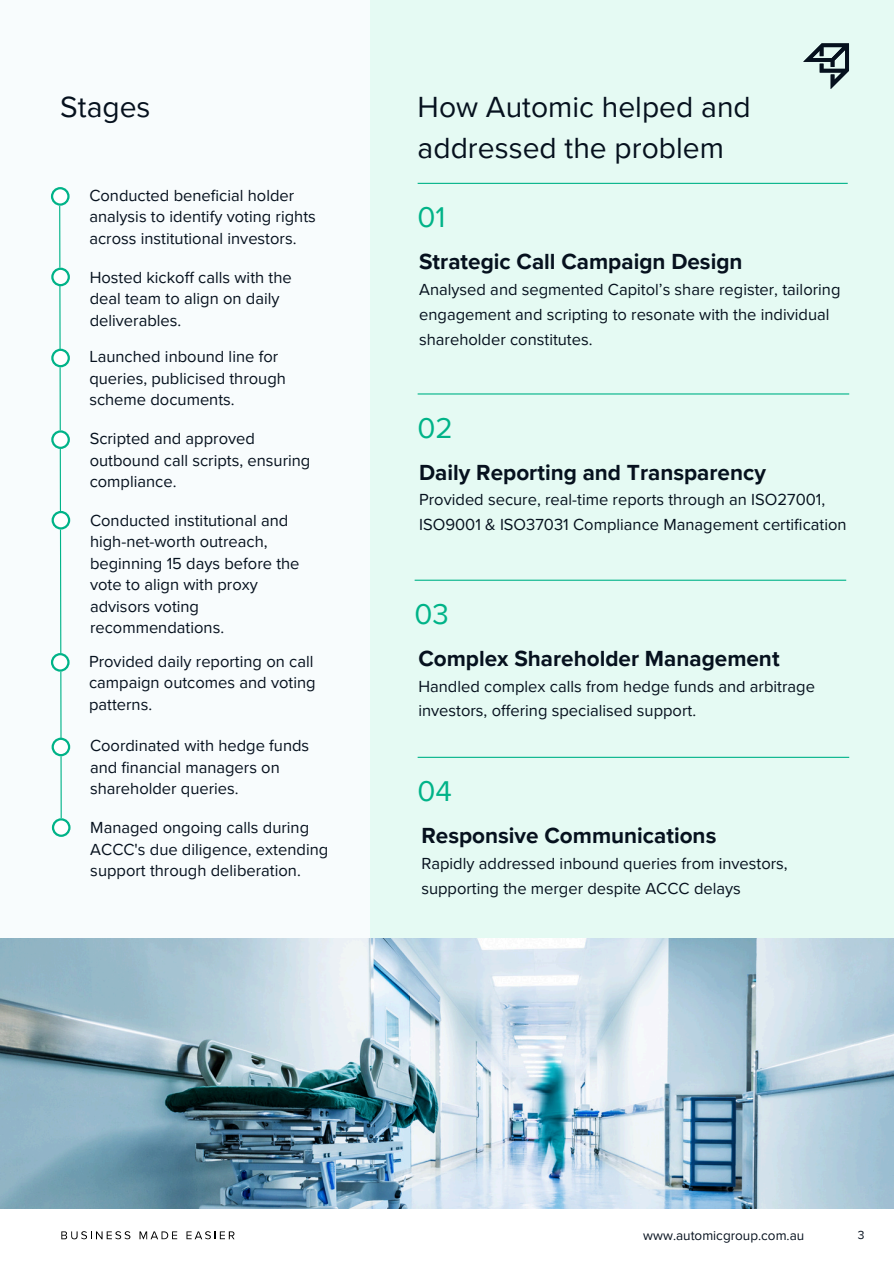
<style>
.page{position:relative;width:894px;height:1264px;background:#fff}
.page>*{position:absolute;margin:0;border:0;box-sizing:border-box;transform-origin:0 0}
.t1{font:30px/41.7px "Proxima Nova";color:#06111e}
.t2{font:29.4px "Proxima Nova";color:#00b388}
.t3{font:700 22.5px "Proxima Nova";color:#06111e}
.t4{font:16.5px/21.3px "Proxima Nova";color:#06111e}
.t5{font:13.5px "Proxima Nova";color:#06111e}
.t6{font:12px "Proxima Nova";color:#06111e}
</style>
<div class="page">
<div style="left:0;top:0;width:893px;height:1263px;background:#e5faf3"></div>
<div style="left:0;top:0;width:369px;height:1214px;background:#f8fcfd"></div>
<svg style="left:803px;top:43px;width:45px;height:46px"></svg>
<hr style="left:417px;top:183px;width:430px;height:1px;background:#00b388">
<div style="left:0;top:1209px;width:893px;height:54px;background:#fff"></div>
<svg style="left:61px;top:1231px;width:69px;height:8px"></svg>
<svg style="left:139px;top:1231px;width:38px;height:8px"></svg>
<svg style="left:186px;top:1231px;width:48px;height:8px"></svg>
<hr style="left:417px;top:393px;width:432px;height:1px;background:#00b388">
<img style="left:0;top:938px;width:893px;height:270px">
<hr style="left:414px;top:579px;width:432px;height:2px;background:#00b388">
<hr style="left:417px;top:756px;width:432px;height:2px;background:#00b388">
<svg style="left:51px;top:187px;width:20px;height:649px"></svg>
<h2 class="t1" style="left:60px;top:86px;width:92px">Stages</h2>
<h2 class="t4" style="left:89px;top:185px;width:228px">Conducted beneficial holder analysis to identify voting rights across institutional investors.</h2>
<h2 class="t4" style="left:90px;top:267px;width:203px">Hosted kickoff calls with the deal team to align on daily deliverables.</h2>
<h2 class="t4" style="left:89px;top:347px;width:198px">Launched inbound line for queries, publicised through scheme documents.</h2>
<p class="t4" style="left:90px;top:428px;width:222px">Scripted and approved outbound call scripts, ensuring compliance.</p>
<p class="t4" style="left:90px;top:510px;width:211px">Conducted institutional and high-net-worth outreach, beginning 15 days before the vote to align with proxy advisors voting recommendations.</p>
<h2 class="t4" style="left:89px;top:651px;width:228px">Provided daily reporting on call campaign outcomes and voting patterns.</h2>
<p class="t4" style="left:90px;top:735px;width:221px">Coordinated with hedge funds and financial managers on shareholder queries.</p>
<p class="t4" style="left:90px;top:817px;width:239px">Managed ongoing calls during<br>ACCC's due diligence, extending support through deliberation.</p>
<h2 class="t1" style="left:417px;top:86px;width:334px">How Automic helped and addressed the problem</h2>
<h2 class="t2" style="left:417px;top:200px;width:29px">01</h2>
<h2 class="t3" style="left:419px;top:249px;width:325px">Strategic Call Campaign Design</h2>
<h2 class="t4" style="left:419px;top:278px;width:422px;line-height:24.8px">Analysed and segmented Capitol’s share register, tailoring engagement and scripting to resonate with the individual shareholder constitutes.</h2>
<h2 class="t2" style="left:417px;top:410px;width:37px">02</h2>
<p class="t3" style="left:419px;top:459px;width:348px">Daily Reporting and Transparency</p>
<p class="t4" style="left:419px;top:488px;width:429px;line-height:24.8px">Provided secure, real-time reports through an ISO27001,<br>ISO9001 &amp; ISO37031 Compliance Management certification</p>
<h1 class="t2" style="left:414px;top:596px;width:36px">03</h1>
<p class="t3" style="left:418px;top:645px;width:362px">Complex Shareholder Management</p>
<p class="t4" style="left:418px;top:674px;width:398px;line-height:24.8px">Handled complex calls from hedge funds and arbitrage investors, offering specialised support.</p>
<p class="t2" style="left:417px;top:773px;width:36px">04</p>
<h2 class="t3" style="left:421px;top:822px;width:296px">Responsive Communications</h2>
<h2 class="t4" style="left:421px;top:851px;width:368px;line-height:24.8px">Rapidly addressed inbound queries from investors, supporting the merger despite ACCC delays</h2>
<h1 class="t5" style="left:643px;top:1227px;width:162px">www.automicgroup.com.au</h1>
<p class="t6" style="left:857px;top:1227px;width:8px">3</p>
</div>
